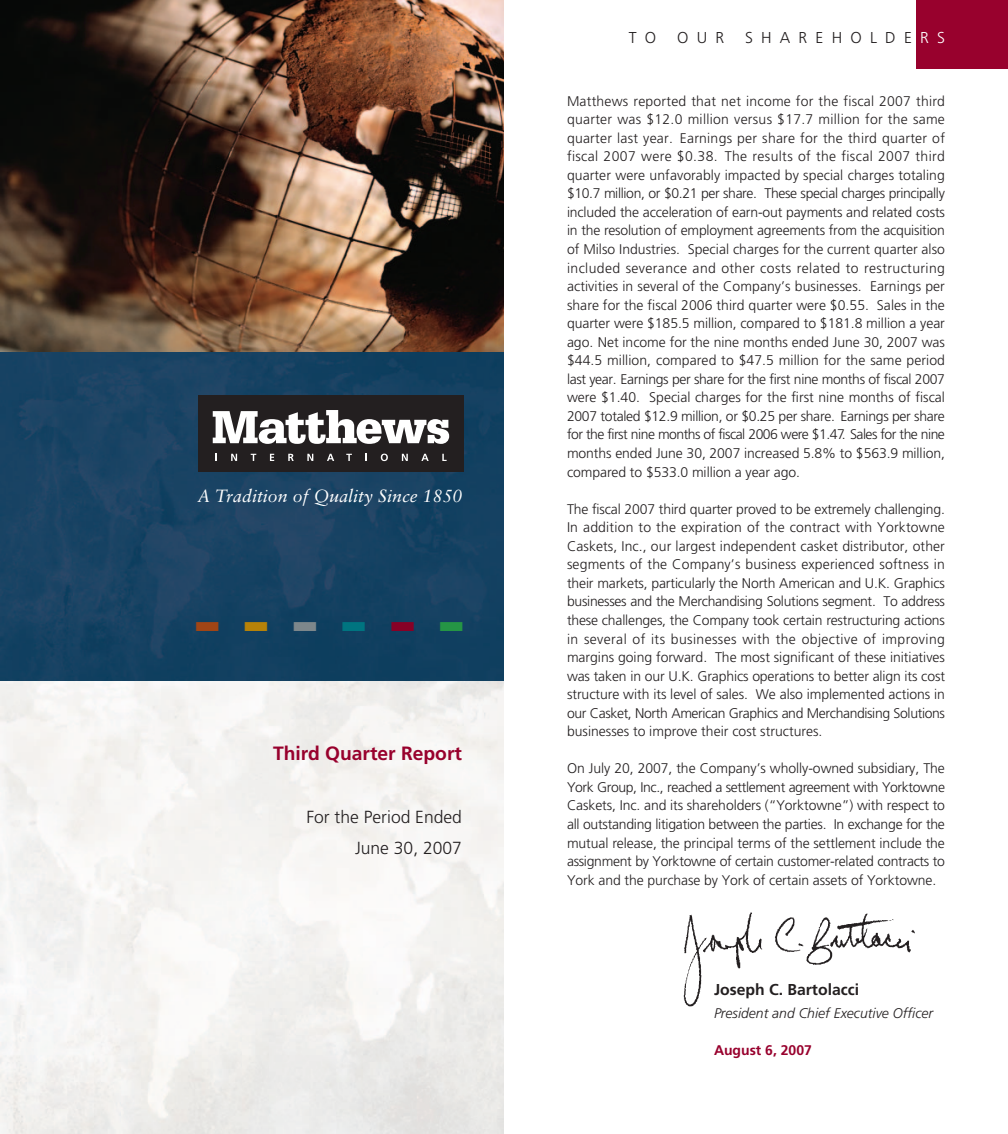
<style>
.page{position:relative;width:1008px;height:1134px;background:#fff}
.page>*{position:absolute;margin:0;border:0;box-sizing:border-box;transform-origin:0 0}
.t1{font:700 19.25px "Frutiger";color:#98012d}
.t2{font:italic 17.68px "Sabon";letter-spacing:.005em;color:#fff}
.t3{font:300 17.5px/31.5px "Frutiger";color:#231f20;text-align:right}
.t4{font:700 15.75px "Frutiger";color:#231f20}
.t5{font:300 15.75px "Frutiger";letter-spacing:.52em;color:#231f20}
.t6{font:300 14px/18.6px "Frutiger";letter-spacing:-.005em;color:#231f20;text-align:justify}
.t7{font:italic 300 14px "Frutiger";color:#231f20}
.t8{font:700 14px "Frutiger";color:#98012d}
.s1{color:#fff}
</style>
<div class="page">
<img style="left:0;top:351px;width:504px;height:330px">
<img style="left:0;top:0;width:504px;height:351px">
<div style="left:198px;top:396px;width:266px;height:76px;background:#231f20"></div>
<svg style="left:213px;top:410px;width:236px;height:34px"></svg>
<svg style="left:231px;top:454px;width:6px;height:7px"></svg>
<svg style="left:251px;top:454px;width:5px;height:7px"></svg>
<svg style="left:270px;top:454px;width:4px;height:7px"></svg>
<svg style="left:288px;top:454px;width:6px;height:7px"></svg>
<svg style="left:307px;top:454px;width:6px;height:7px"></svg>
<svg style="left:327px;top:454px;width:7px;height:7px"></svg>
<svg style="left:346px;top:454px;width:6px;height:7px"></svg>
<svg style="left:365px;top:454px;width:2px;height:7px"></svg>
<svg style="left:381px;top:454px;width:7px;height:7px"></svg>
<svg style="left:402px;top:454px;width:6px;height:7px"></svg>
<svg style="left:421px;top:454px;width:8px;height:7px"></svg>
<svg style="left:442px;top:454px;width:5px;height:7px"></svg>
<img style="left:683px;top:912px;width:232px;height:95px">
<div style="left:916px;top:0;width:92px;height:68px;background:#98012d"></div>
<svg style="left:196px;top:622px;width:71px;height:9px"></svg>
<svg style="left:294px;top:622px;width:71px;height:9px"></svg>
<svg style="left:392px;top:622px;width:71px;height:9px"></svg>
<p class="t2" style="left:197px;top:488px;width:266px">A Tradition of Quality Since 1850</p>
<h1 class="t1" style="left:273px;top:746px;width:190px">Third Quarter Report</h1>
<p class="t3" style="left:306px;top:802px;width:157px">For the Period Ended<br>June 30, 2007</p>
<p class="t5" style="left:629px;top:31px;width:29px">T O</p>
<p class="t5" style="left:677px;top:31px;width:49px">OUR</p>
<p class="t5" style="left:745px;top:31px;width:201px">SHAREHOLDE<span class="s1">RS</span></p>
<p class="t6" style="left:567px;top:93px;width:380px">Matthews reported that net income for the fiscal 2007 third quarter was $12.0 million versus $17.7 million for the same quarter last year. Earnings per share for the third quarter of fiscal 2007 were $0.38. The results of the fiscal 2007 third quarter were unfavorably impacted by special charges totaling $10.7 million, or $0.21 per share. These special charges principally included the acceleration of earn-out payments and related costs in the resolution of employment agreements from the acquisition of Milso Industries. Special charges for the current quarter also included severance and other costs related to restructuring activities in several of the Company’s businesses. Earnings per share for the fiscal 2006 third quarter were $0.55. Sales in the quarter were $185.5 million, compared to $181.8 million a year ago. Net income for the nine months ended June 30, 2007 was $44.5 million, compared to $47.5 million for the same period last year. Earnings per share for the first nine months of fiscal 2007 were $1.40. Special charges for the first nine months of fiscal 2007 totaled $12.9 million, or $0.25 per share. Earnings per share for the first nine months of fiscal 2006 were $1.47. Sales for the nine months ended June 30, 2007 increased 5.8% to $563.9 million, compared to $533.0 million a year ago.</p>
<p class="t6" style="left:567px;top:501px;width:380px">The fiscal 2007 third quarter proved to be extremely challenging.<br>In addition to the expiration of the contract with Yorktowne Caskets, Inc., our largest independent casket distributor, other segments of the Company’s business experienced softness in their markets, particularly the North American and U.K. Graphics businesses and the Merchandising Solutions segment. To address these challenges, the Company took certain restructuring actions in several of its businesses with the objective of improving margins going forward. The most significant of these initiatives was taken in our U.K. Graphics operations to better align its cost structure with its level of sales. We also implemented actions in our Casket, North American Graphics and Merchandising Solutions businesses to improve their cost structures.</p>
<p class="t6" style="left:567px;top:760px;width:380px">On July 20, 2007, the Company’s wholly-owned subsidiary, The York Group, Inc., reached a settlement agreement with Yorktowne Caskets, Inc. and its shareholders (“Yorktowne”) with respect to all outstanding litigation between the parties. In exchange for the mutual release, the principal terms of the settlement include the assignment by Yorktowne of certain customer-related contracts to York and the purchase by York of certain assets of Yorktowne.</p>
<p class="t4" style="left:714px;top:983px;width:147px">Joseph C. Bartolacci</p>
<p class="t7" style="left:714px;top:1007px;width:221px">President and Chief Executive Officer</p>
<p class="t8" style="left:714px;top:1044px;width:100px">August 6, 2007</p>
</div>
